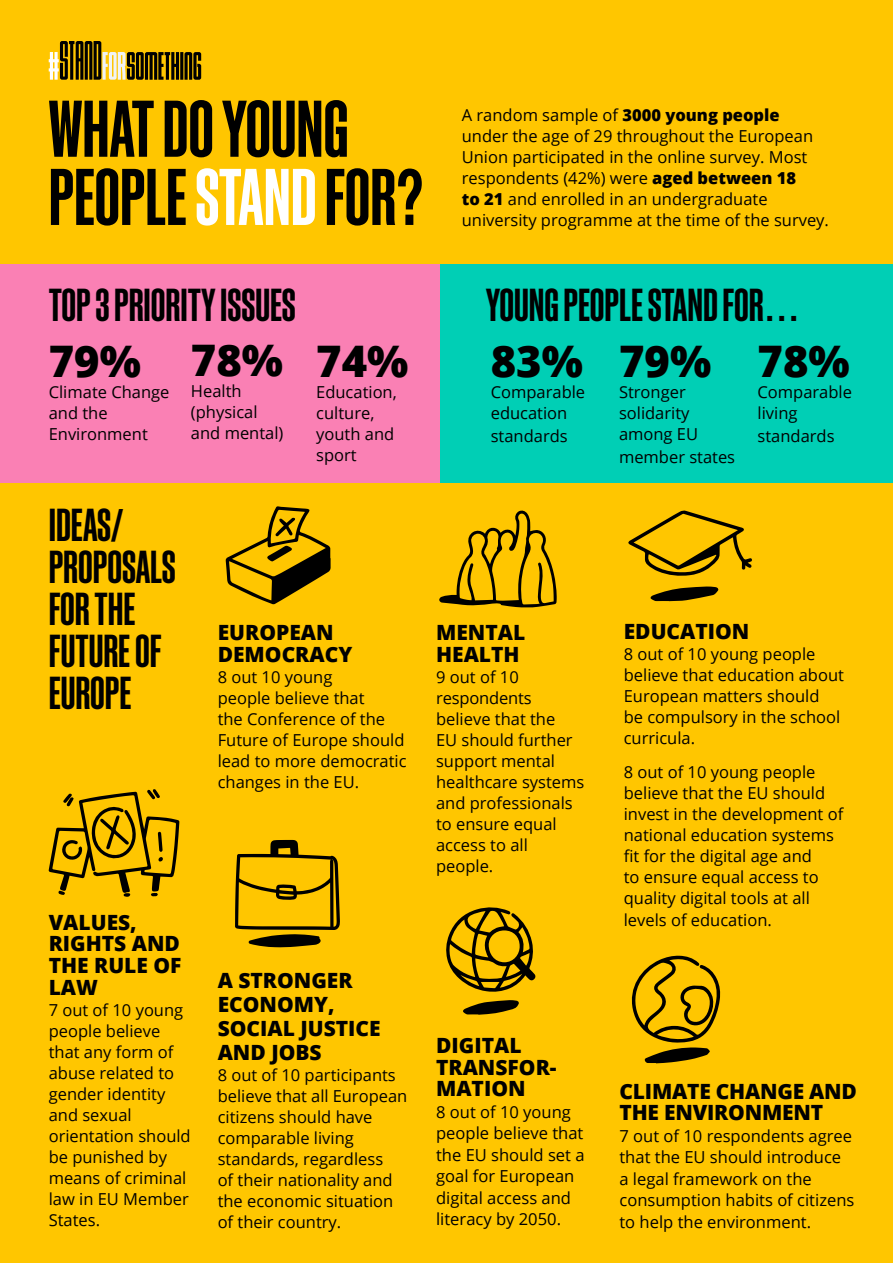
<style>
.page{position:relative;width:893px;height:1263px;background:#ffc600}
.page>*{position:absolute;margin:0;border:0;box-sizing:border-box;transform-origin:0 0}
.t1{font:600 78.15px/68.2px "Test Sohne Schmal";color:#000}
.t2{font:600 45px/42px "Test Sohne Schmal";color:#000}
.t3{font:800 43.5px "Open Sans";color:#000}
.t4{font:800 21px/21.5px "Open Sans";color:#000}
.t5{font:16.5px/21px "Open Sans";color:#000}
.s1{color:#fff}
.s2{font-family:"Helvetica Neue";font-weight:700;font-stretch:condensed}
.s3{font-weight:800}
.s4{font-family:"Helvetica Neue";font-weight:700;font-stretch:condensed;font-size:36px}
.s5{font-family:"Helvetica Neue";font-weight:700;font-stretch:condensed;font-size:43.5px}
</style>
<div class="page">
<div style="left:0;top:264px;width:440px;height:218px;background:#fa80b4"></div>
<div style="left:441px;top:264px;width:452px;height:218px;background:#00cfb5"></div>
<svg style="left:631px;top:955px;width:90px;height:108px"></svg>
<svg style="left:439px;top:510px;width:118px;height:98px"></svg>
<svg style="left:628px;top:510px;width:124px;height:66px"></svg>
<svg style="left:650px;top:586px;width:69px;height:15px"></svg>
<svg style="left:226px;top:506px;width:105px;height:98px"></svg>
<svg style="left:48px;top:789px;width:131px;height:108px"></svg>
<svg style="left:446px;top:907px;width:90px;height:85px"></svg>
<svg style="left:463px;top:1000px;width:56px;height:15px"></svg>
<svg style="left:235px;top:840px;width:105px;height:107px"></svg>
<svg style="left:49px;top:41px;width:152px;height:39px"></svg>
<h1 class="t1" style="left:49px;top:95px;width:377px">WHAT DO YOUNG<br>PEOPLE <span class="s1">STAND</span>FOR<span class="s2">?</span></h1>
<p class="t5" style="left:462px;top:104px;width:369px">A random sample of <span class="s3">3000 young people </span>under the age of 29 throughout the European Union participated in the online survey. Most respondents (42%) were <span class="s3">aged between 18<br>to 21</span> and enrolled in an undergraduate university programme at the time of the survey.</p>
<h2 class="t2" style="left:49px;top:284px;width:249px">TOP 3 PRIORITY ISSUES</h2>
<h2 class="t2" style="left:486px;top:284px;width:315px">YOUNG PEOPLE STAND FOR<span class="s4">…</span></h2>
<h3 class="t3" style="left:49px;top:328px;width:94px">79%</h3>
<p class="t5" style="left:49px;top:381px;width:122px">Climate Change and the<br>Environment</p>
<h3 class="t3" style="left:191px;top:327px;width:94px">78%</h3>
<p class="t5" style="left:191px;top:380px;width:94px">Health (physical and mental)</p>
<h3 class="t3" style="left:316px;top:328px;width:94px">74%</h3>
<p class="t5" style="left:316px;top:381px;width:82px">Education, culture, youth and sport</p>
<h2 class="t2" style="left:49px;top:504px;width:129px">IDEAS<span class="s5">/<br></span>PROPOSALS<br>FOR THE<br>FUTURE OF<br>EUROPE</h2>
<p class="t4" style="left:218px;top:621px;width:136px">EUROPEAN<br>DEMOCRACY</p>
<p class="t5" style="left:218px;top:666px;width:190px">8 out 10 young<br>people believe that<br>the Conference of the<br>Future of Europe should lead to more democratic changes in the EU.</p>
<p class="t4" style="left:49px;top:910px;width:134px">VALUES,<br>RIGHTS AND<br>THE RULE OF<br>LAW</p>
<p class="t5" style="left:49px;top:998px;width:144px">7 out of 10 young people believe that any form of abuse related to gender identity and sexual orientation should be punished by means of criminal law in EU Member<br>States.</p>
<p class="t4" style="left:218px;top:967px;width:165px;line-height:24px">A STRONGER<br>ECONOMY,<br>SOCIAL JUSTICE<br>AND JOBS</p>
<p class="t5" style="left:218px;top:1064px;width:191px">8 out of 10 participants believe that all European citizens should have comparable living standards, regardless<br>of their nationality and the economic situation of their country.</p>
<h3 class="t3" style="left:491px;top:328px;width:94px">83%</h3>
<p class="t5" style="left:491px;top:381px;width:96px">Comparable education</p>
<p class="t5" style="left:491px;top:425px;width:79px">standards</p>
<p class="t4" style="left:436px;top:621px;width:91px">MENTAL<br>HEALTH</p>
<p class="t5" style="left:436px;top:666px;width:150px">9 out of 10 respondents believe that the<br>EU should further support mental healthcare systems and professionals to ensure equal access to all people.</p>
<p class="t4" style="left:436px;top:1034px;width:122px">DIGITAL<br>TRANSFOR-<br>MATION</p>
<p class="t5" style="left:436px;top:1101px;width:150px;line-height:21.5px">8 out of 10 young people believe that the EU should set a goal for European digital access and literacy by 2050.</p>
<h3 class="t3" style="left:619px;top:328px;width:94px">79%</h3>
<p class="t5" style="left:619px;top:381px;width:81px">Stronger solidarity among EU</p>
<p class="t5" style="left:619px;top:446px;width:118px">member states</p>
<h3 class="t3" style="left:758px;top:328px;width:94px">78%</h3>
<p class="t5" style="left:758px;top:381px;width:96px">Comparable living</p>
<p class="t5" style="left:758px;top:425px;width:79px">standards</p>
<p class="t4" style="left:624px;top:619px;width:127px">EDUCATION</p>
<p class="t5" style="left:624px;top:643px;width:222px">8 out of 10 young people believe that education about<br>European matters should<br>be compulsory in the school curricula.</p>
<p class="t5" style="left:624px;top:761px;width:221px">8 out of 10 young people believe that the EU should invest in the development of national education systems fit for the digital age and<br>to ensure equal access to quality digital tools at all levels of education.</p>
<p class="t4" style="left:619px;top:1079px;width:239px">CLIMATE CHANGE AND<br>THE ENVIRONMENT</p>
<p class="t5" style="left:619px;top:1125px;width:236px;line-height:21.5px">7 out of 10 respondents agree that the EU should introduce a legal framework on the consumption habits of citizens to help the environment.</p>
</div>
